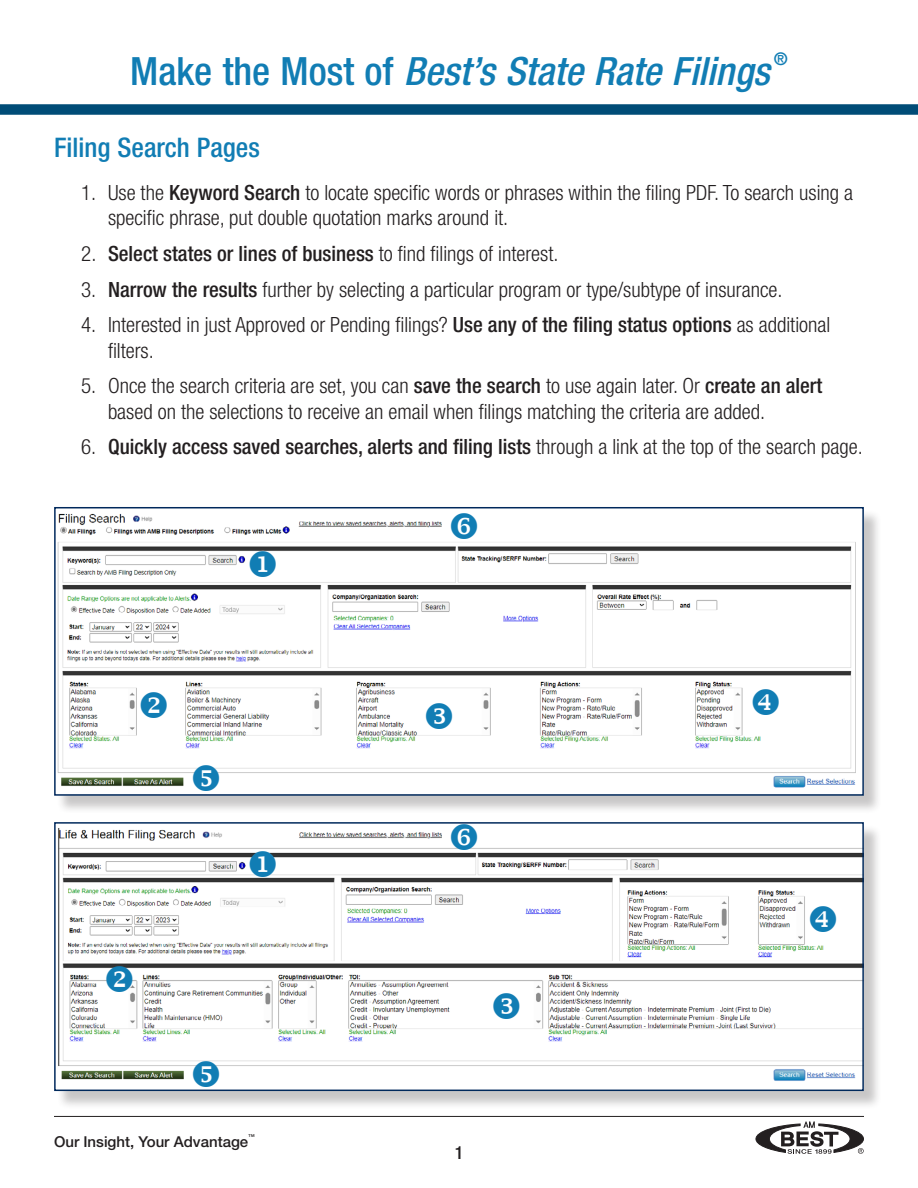
<style>
.page{position:relative;width:918px;height:1188px;background:#fff}
.page>*{position:absolute;margin:0;border:0;box-sizing:border-box;transform-origin:0 0}
.t1{font:italic 500 condensed 39px "Helvetica Neue";color:#117db4}
.Explanation{font:500 condensed 27px "Helvetica Neue";color:#117db4}
.No_Spacing{font:300 condensed 21px/25.2px "Helvetica Neue";color:#231f20}
.No_Spacing-2{font:500 condensed 21px "Helvetica Neue";color:#231f20}
.t2{font:500 condensed 18px "Helvetica Neue";color:#231f20}
.t3{font:500 condensed 17.55px "Helvetica Neue";color:#117db4}
.t4{font:500 15px "Helvetica Neue";color:#231f20}
.t5{font:500 6.75px "Helvetica Neue";color:#231f20}
.s1{font-style:normal}
.s2{font-weight:500}
.s3{font-weight:300}
</style>
<div class="page">
<svg style="left:755px;top:1121px;width:109px;height:33px"></svg>
<hr style="left:54px;top:1116px;width:810px;height:1px;background:#231f20">
<div style="left:0;top:104px;width:918px;height:11px;background:#004c77"></div>
<div style="left:56px;top:509px;width:827px;height:305px;background:#231f20;opacity:.25"></div>
<img style="left:57px;top:510px;width:804px;height:283px">
<div style="left:54px;top:507px;width:810px;height:289px;border:2px solid #00295c"></div>
<div style="left:56px;top:824px;width:827px;height:286px;background:#231f20;opacity:.25"></div>
<img style="left:57px;top:825px;width:804px;height:263px">
<div style="left:54px;top:822px;width:810px;height:269px;border:2px solid #00295c"></div>
<svg style="left:753px;top:688px;width:26px;height:27px"></svg>
<svg style="left:810px;top:906px;width:26px;height:26px"></svg>
<svg style="left:193px;top:765px;width:26px;height:26px"></svg>
<svg style="left:193px;top:1061px;width:26px;height:26px"></svg>
<svg style="left:451px;top:512px;width:26px;height:26px"></svg>
<svg style="left:451px;top:823px;width:26px;height:27px"></svg>
<svg style="left:426px;top:702px;width:26px;height:27px"></svg>
<svg style="left:494px;top:993px;width:26px;height:26px"></svg>
<svg style="left:141px;top:691px;width:26px;height:27px"></svg>
<svg style="left:107px;top:965px;width:26px;height:27px"></svg>
<svg style="left:250px;top:550px;width:26px;height:27px"></svg>
<svg style="left:250px;top:851px;width:26px;height:26px"></svg>
<p class="t1" style="left:130px;top:47px;width:641px"><span class="s1">Make the Most of</span> Best’s State Rate Filings</p>
<p class="t3" style="left:774px;top:48px;width:16px">®</p>
<p class="Explanation" style="left:54px;top:131px;width:207px">Filing Search Pages</p>
<p class="No_Spacing" style="left:108px;top:180px;width:747px;text-indent:-27px">1. Use the <span class="s2">Keyword Search</span> to locate specific words or phrases within the filing PDF. To search using a specific phrase, put double quotation marks around it.</p>
<p class="No_Spacing-2" style="left:81px;top:241px;width:479px"><span class="s3">2.</span> Select states or lines of business <span class="s3">to find filings of interest.</span></p>
<p class="No_Spacing" style="left:81px;top:277px;width:703px">3. <span class="s2">Narrow the results</span> further by selecting a particular program or type/subtype of insurance.</p>
<p class="No_Spacing" style="left:108px;top:312px;width:724px;text-indent:-27px">4. Interested in just Approved or Pending filings? <span class="s2">Use any of the filing status options</span> as additional filters.</p>
<p class="No_Spacing" style="left:108px;top:373px;width:716px;text-indent:-27px">5. Once the search criteria are set, you can <span class="s2">save the search</span> to use again later. Or <span class="s2">create an alert </span>based on the selections to receive an email when filings matching the criteria are added.</p>
<p class="No_Spacing-2" style="left:81px;top:434px;width:783px"><span class="s3">6.</span> Quickly access saved searches, alerts and filing lists <span class="s3">through a link at the top of the search page.</span></p>
<p class="t4" style="left:54px;top:1132px;width:196px">Our Insight, Your Advantage</p>
<p class="t5" style="left:248px;top:1133px;width:8px">™</p>
<p class="t2" style="left:455px;top:1141px;width:10px">1</p>
</div>
